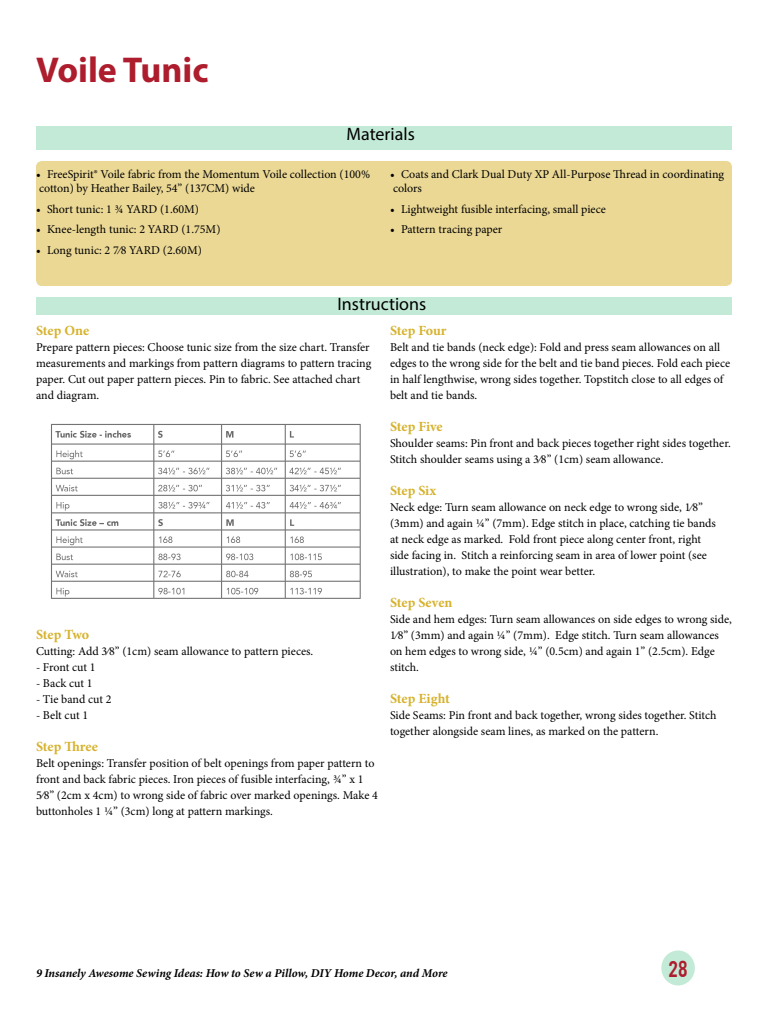
<style>
.page{position:relative;width:768px;height:1024px;background:#fff}
.page>*{position:absolute;margin:0;border:0;box-sizing:border-box;transform-origin:0 0}
.t1{font:700 36px "Myriad Pro";color:#ad1d2d}
.t2{font:18px "Myriad Pro";color:#000}
.t3{font:18px "Bebas";color:#ad1d2d}
.t4{font:700 14px "Minion Pro";letter-spacing:-.005em;color:#d6b22c}
.t5{font:12px/16px "Minion Pro";color:#000}
.t6{font:italic 700 12px "Minion Pro";letter-spacing:-.005em;color:#000}
</style>
<div class="page">
<div style="left:661px;top:951px;width:34px;height:34px;background:#c3ead7;border-radius:50%"></div>
<div style="left:36px;top:161px;width:696px;height:125px;background:#ebd895;border-radius:6px"></div>
<div style="left:36px;top:127px;width:696px;height:23px;background:#c3ead7"></div>
<div style="left:36px;top:297px;width:696px;height:18px;background:#c3ead7"></div>
<img style="left:51px;top:423px;width:310px;height:176px">
<h1 class="t1" style="left:36px;top:46px;width:174px">Voile Tunic</h1>
<h2 class="t2" style="left:347px;top:123px;width:70px">Materials</h2>
<p class="t5" style="left:36px;top:167px;width:336px;line-height:14.4px">• FreeSpirit® Voile fabric from the Momentum Voile collection (100% cotton) by Heather Bailey, 54” (137CM) wide</p>
<p class="t5" style="left:36px;top:201px;width:165px">• Short tunic: 1 ¾ YARD (1.60M)</p>
<p class="t5" style="left:36px;top:221px;width:186px">• Knee-length tunic: 2 YARD (1.75M)</p>
<p class="t5" style="left:36px;top:242px;width:167px">• Long tunic: 2 7⁄8 YARD (2.60M)</p>
<p class="t5" style="left:390px;top:167px;width:336px;line-height:14.4px">• Coats and Clark Dual Duty XP All-Purpose Thread in coordinating colors</p>
<p class="t5" style="left:390px;top:201px;width:217px">• Lightweight fusible interfacing, small piece</p>
<p class="t5" style="left:390px;top:221px;width:114px">• Pattern tracing paper</p>
<h2 class="t2" style="left:337px;top:293px;width:90px">Instructions</h2>
<p class="t4" style="left:36px;top:321px;width:55px">Step One</p>
<p class="t5" style="left:36px;top:340px;width:337px">Prepare pattern pieces: Choose tunic size from the size chart. Transfer measurements and markings from pattern diagrams to pattern tracing paper. Cut out paper pattern pieces. Pin to fabric. See attached chart and diagram.</p>
<p class="t4" style="left:36px;top:625px;width:55px">Step Two</p>
<p class="t5" style="left:36px;top:644px;width:279px">Cutting: Add 3⁄8” (1cm) seam allowance to pattern pieces.</p>
<p class="t5" style="left:36px;top:660px;width:61px">- Front cut 1</p>
<p class="t5" style="left:36px;top:676px;width:58px">- Back cut 1</p>
<p class="t5" style="left:36px;top:692px;width:77px">- Tie band cut 2</p>
<p class="t5" style="left:36px;top:708px;width:54px">- Belt cut 1</p>
<p class="t4" style="left:36px;top:737px;width:63px">Step Three</p>
<p class="t5" style="left:36px;top:756px;width:343px">Belt openings: Transfer position of belt openings from paper pattern to front and back fabric pieces. Iron pieces of fusible interfacing, ¾” x 1<br>5⁄8” (2cm x 4cm) to wrong side of fabric over marked openings. Make 4 buttonholes 1 ¼” (3cm) long at pattern markings.</p>
<p class="t4" style="left:390px;top:321px;width:58px">Step Four</p>
<p class="t5" style="left:390px;top:340px;width:342px">Belt and tie bands (neck edge): Fold and press seam allowances on all edges to the wrong side for the belt and tie band pieces. Fold each piece in half lengthwise, wrong sides together. Topstitch close to all edges of belt and tie bands.</p>
<p class="t4" style="left:390px;top:417px;width:54px">Step Five</p>
<p class="t5" style="left:390px;top:436px;width:342px">Shoulder seams: Pin front and back pieces together right sides together.<br>Stitch shoulder seams using a 3⁄8” (1cm) seam allowance.</p>
<p class="t4" style="left:390px;top:481px;width:48px">Step Six</p>
<p class="t5" style="left:390px;top:500px;width:328px">Neck edge: Turn seam allowance on neck edge to wrong side, 1⁄8” (3mm) and again ¼” (7mm). Edge stitch in place, catching tie bands at neck edge as marked. Fold front piece along center front, right side facing in. Stitch a reinforcing seam in area of lower point (see illustration), to make the point wear better.</p>
<p class="t4" style="left:390px;top:593px;width:64px">Step Seven</p>
<p class="t5" style="left:390px;top:612px;width:343px">Side and hem edges: Turn seam allowances on side edges to wrong side, 1⁄8” (3mm) and again ¼” (7mm). Edge stitch. Turn seam allowances on hem edges to wrong side, ¼” (0.5cm) and again 1” (2.5cm). Edge stitch.</p>
<p class="t4" style="left:390px;top:689px;width:62px">Step Eight</p>
<p class="t5" style="left:390px;top:708px;width:328px">Side Seams: Pin front and back together, wrong sides together. Stitch together alongside seam lines, as marked on the pattern.</p>
<p class="t6" style="left:36px;top:964px;width:413px">9 Insanely Awesome Sewing Ideas: How to Sew a Pillow, DIY Home Decor, and More</p>
<h2 class="t3" style="left:669px;top:956px;width:21px">28</h2>
</div>
